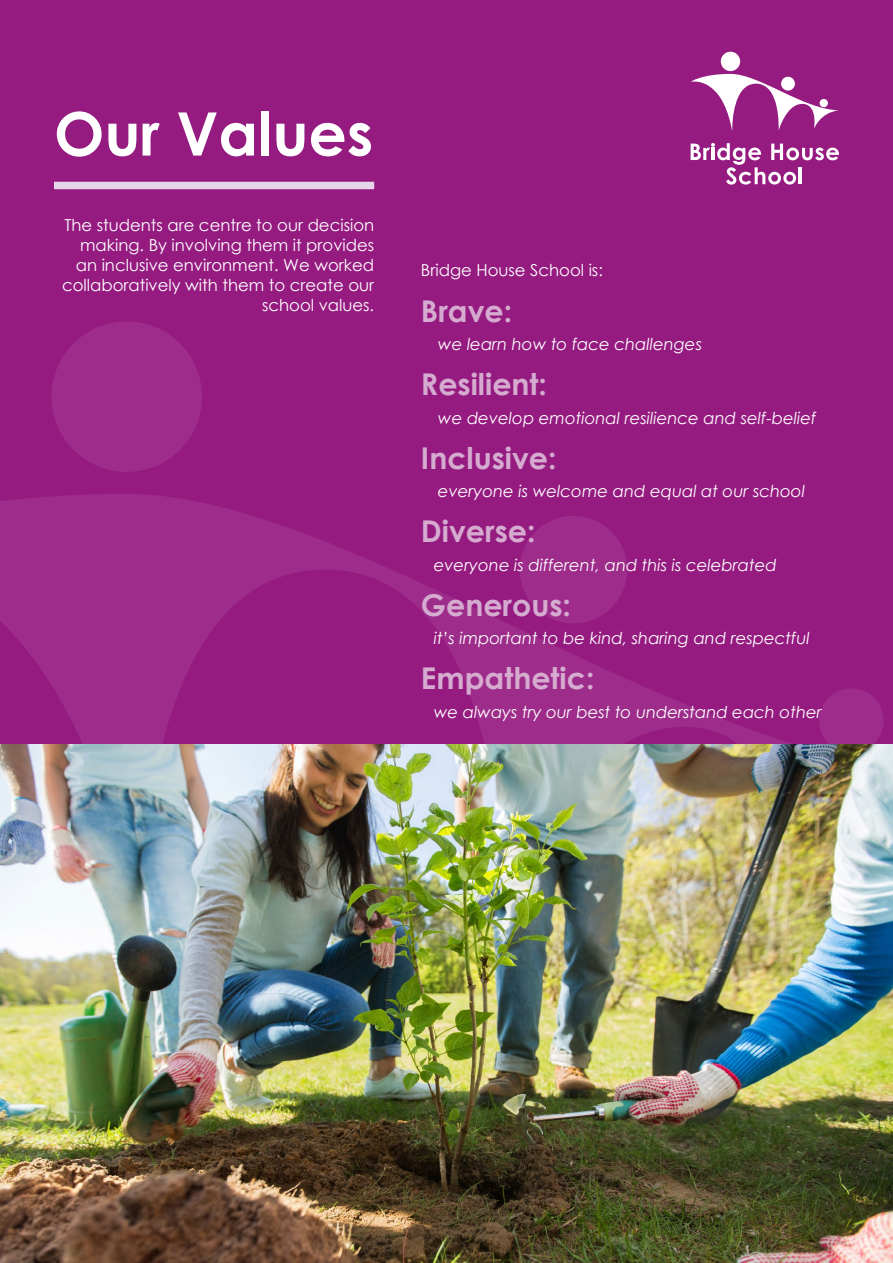
<style>
.page{position:relative;width:893px;height:1263px;background:#951b81}
.page>*{position:absolute;margin:0;border:0;box-sizing:border-box;transform-origin:0 0}
.t1{font:700 60px "Century Gothic";color:#fff}
.t2{font:700 30px "Century Gothic";color:#d5abd0}
.t3{font:italic 16.5px "Century Gothic";color:#fff}
.t4{font:16.5px/19.8px "Century Gothic";color:#fff;text-align:right}
</style>
<div class="page">
<div style="left:51px;top:321px;width:151px;height:151px;background:#9d2c8a;border-radius:50%"></div>
<svg style="left:0;top:494px;width:883px;height:250px"></svg>
<div style="left:54px;top:182px;width:320px;height:7px;background:#e7d5ea"></div>
<div style="left:721px;top:52px;width:19px;height:19px;background:#fff;border-radius:50%"></div>
<svg style="left:691px;top:74px;width:148px;height:57px"></svg>
<svg style="left:691px;top:143px;width:148px;height:42px"></svg>
<hr style="left:799px;top:167px;width:3px;height:17px;background:#fff">
<img style="left:0;top:744px;width:893px;height:519px">
<h1 class="t1" style="left:54px;top:88px;width:321px">Our Values</h1>
<p class="t4" style="left:62px;top:215px;width:314px">The students are centre to our decision making. By involving them it provides an inclusive environment. We worked collaboratively with them to create our school values.</p>
<p class="t4" style="left:421px;top:260px;width:183px">Bridge House School is:</p>
<h2 class="t2" style="left:421px;top:288px;width:93px">Brave:</h2>
<p class="t3" style="left:438px;top:333px;width:266px">we learn how to face challenges</p>
<h2 class="t2" style="left:421px;top:361px;width:127px">Resilient:</h2>
<p class="t3" style="left:438px;top:406px;width:380px">we develop emotional resilience and self-belief</p>
<h2 class="t2" style="left:421px;top:435px;width:137px">Inclusive:</h2>
<p class="t3" style="left:438px;top:480px;width:369px">everyone is welcome and equal at our school</p>
<h2 class="t2" style="left:421px;top:508px;width:116px">Diverse:</h2>
<p class="t3" style="left:434px;top:553px;width:344px">everyone is different, and this is celebrated</p>
<h2 class="t2" style="left:421px;top:582px;width:151px">Generous:</h2>
<p class="t3" style="left:434px;top:627px;width:377px">it’s important to be kind, sharing and respectful</p>
<h2 class="t2" style="left:421px;top:655px;width:175px">Empathetic:</h2>
<p class="t3" style="left:434px;top:700px;width:389px">we always try our best to understand each other</p>
</div>
